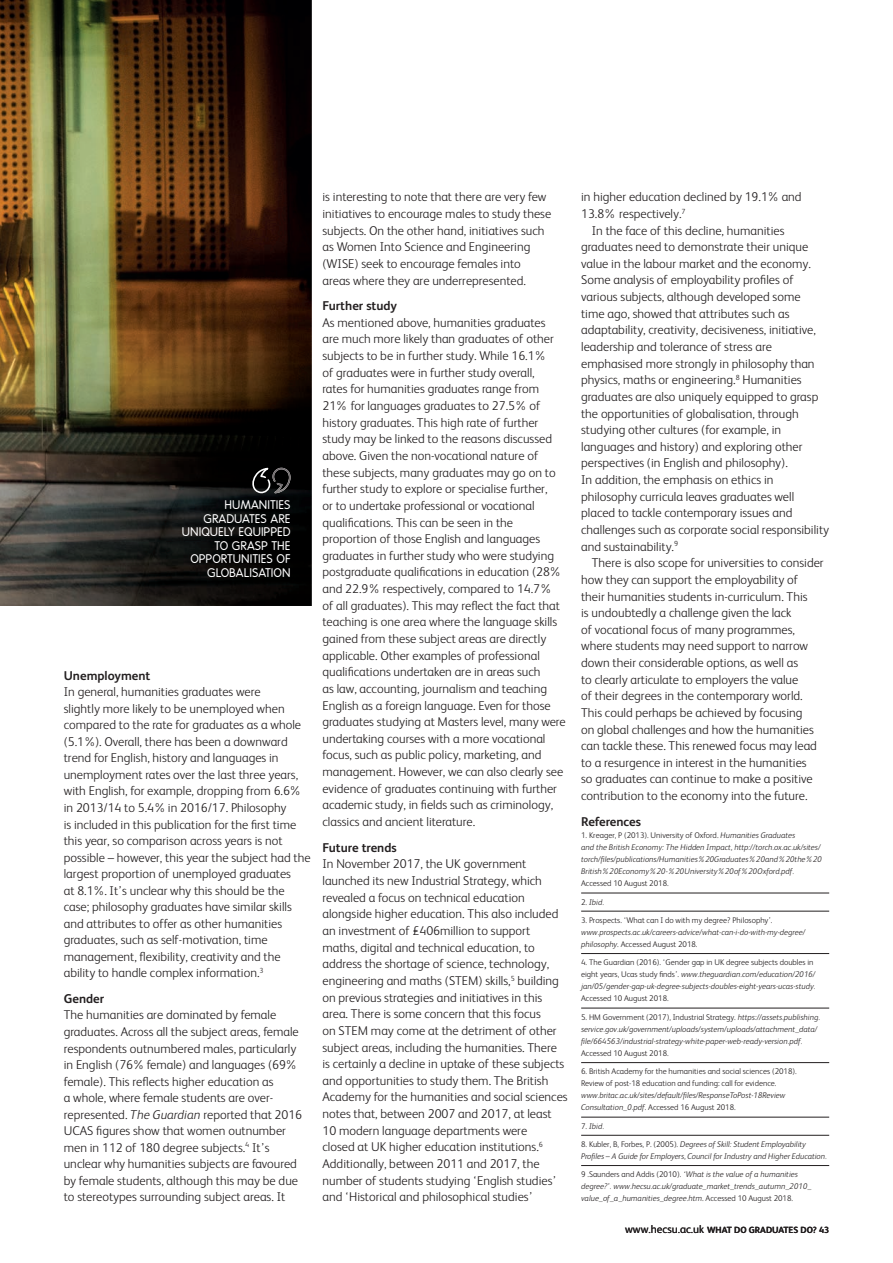
<style>
.page{position:relative;width:893px;height:1263px;background:#fff}
.page>*{position:absolute;margin:0;border:0;box-sizing:border-box;transform-origin:0 0}
.t1{font:300 12.75px/16.6px "FS Albert";color:#231f20}
.t2{font:700 12.75px "FS Albert";color:#231f20}
.t3{font:12px/13.5px "Nesimplifiedfullfont";color:#fff;text-align:right}
.t4{font:700 9px "FS Albert";color:#231f20}
.t5{font:italic 300 8.25px/12.1px "FS Albert";color:#231f20}
.t6{font:300 8.25px/12.1px "FS Albert";color:#231f20}
.s1{font-style:italic}
.s2{font-style:normal}
.s3{font-weight:400;font-size:11.25px}
</style>
<div class="page">
<hr style="left:581px;top:893px;width:248px;height:1px;background:#231f20">
<hr style="left:581px;top:911px;width:248px;height:1px;background:#231f20">
<hr style="left:581px;top:953px;width:248px;height:1px;background:#231f20">
<hr style="left:581px;top:1008px;width:248px;height:1px;background:#231f20">
<hr style="left:581px;top:1062px;width:248px;height:1px;background:#231f20">
<hr style="left:581px;top:1117px;width:248px;height:1px;background:#231f20">
<hr style="left:581px;top:1135px;width:248px;height:1px;background:#231f20">
<hr style="left:581px;top:1165px;width:248px;height:1px;background:#231f20">
<img style="left:0;top:0;width:312px;height:606px">
<svg style="left:252px;top:468px;width:20px;height:25px"></svg>
<img style="left:272px;top:468px;width:19px;height:25px">
<p class="t3" style="left:182px;top:498px;width:110px">HUMANITIES<br>GRADUATES ARE<br>UNIQUELY EQUIPPED<br>TO GRASP THE<br>OPPORTUNITIES OF<br>GLOBALISATION</p>
<p class="t2" style="left:64px;top:668px;width:88px">Unemployment</p>
<p class="t1" style="left:64px;top:683px;width:248px">In general, humanities graduates were<br>slightly more likely to be unemployed when compared to the rate for graduates as a whole (5.1%). Overall, there has been a downward trend for English, history and languages in unemployment rates over the last three years, with English, for example, dropping from 6.6% in 2013/14 to 5.4% in 2016/17. Philosophy<br>is included in this publication for the first time this year, so comparison across years is not possible – however, this year the subject had the largest proportion of unemployed graduates<br>at 8.1%. It’s unclear why this should be the case; philosophy graduates have similar skills and attributes to offer as other humanities graduates, such as self-motivation, time management, flexibility, creativity and the ability to handle complex information.<sup>3</sup></p>
<p class="t2" style="left:64px;top:991px;width:42px">Gender</p>
<p class="t1" style="left:64px;top:1007px;width:240px">The humanities are dominated by female graduates. Across all the subject areas, female respondents outnumbered males, particularly in English (76% female) and languages (69% female). This reflects higher education as<br>a whole, where female students are over&shy;represented. <span class="s1">The Guardian</span> reported that 2016<br>UCAS figures show that women outnumber men in 112 of 180 degree subjects.<sup>4</sup> It’s unclear why humanities subjects are favoured by female students, although this may be due to stereotypes surrounding subject areas. It</p>
<p class="t1" style="left:322px;top:189px;width:230px">is interesting to note that there are very few initiatives to encourage males to study these subjects. On the other hand, initiatives such as Women Into Science and Engineering (WISE) seek to encourage females into areas where they are underrepresented.</p>
<p class="t2" style="left:322px;top:298px;width:76px">Further study</p>
<p class="t1" style="left:322px;top:314px;width:245px">As mentioned above, humanities graduates<br>are much more likely than graduates of other subjects to be in further study. While 16.1%<br>of graduates were in further study overall,<br>rates for humanities graduates range from 21% for languages graduates to 27.5% of history graduates. This high rate of further study may be linked to the reasons discussed above. Given the non-vocational nature of these subjects, many graduates may go on to further study to explore or specialise further,<br>or to undertake professional or vocational qualifications. This can be seen in the proportion of those English and languages graduates in further study who were studying postgraduate qualifications in education (28% and 22.9% respectively, compared to 14.7% of all graduates). This may reflect the fact that teaching is one area where the language skills gained from these subject areas are directly applicable. Other examples of professional qualifications undertaken are in areas such<br>as law, accounting, journalism and teaching English as a foreign language. Even for those graduates studying at Masters level, many were undertaking courses with a more vocational focus, such as public policy, marketing, and management. However, we can also clearly see evidence of graduates continuing with further academic study, in fields such as criminology, classics and ancient literature.</p>
<p class="t2" style="left:322px;top:840px;width:76px">Future trends</p>
<p class="t1" style="left:322px;top:855px;width:247px">In November 2017, the UK government launched its new Industrial Strategy, which revealed a focus on technical education alongside higher education. This also included an investment of £406million to support maths, digital and technical education, to address the shortage of science, technology, engineering and maths (STEM) skills,<sup>5</sup> building on previous strategies and initiatives in this area. There is some concern that this focus<br>on STEM may come at the detriment of other subject areas, including the humanities. There is certainly a decline in uptake of these subjects and opportunities to study them. The British Academy for the humanities and social sciences notes that, between 2007 and 2017, at least 10 modern language departments were<br>closed at UK higher education institutions.<sup>6<br></sup>Additionally, between 2011 and 2017, the number of students studying ‘English studies’ and ‘Historical and philosophical studies’</p>
<p class="t1" style="left:581px;top:189px;width:222px">in higher education declined by 19.1% and<br>13.8% respectively.<sup>7</sup></p>
<p class="t1" style="left:581px;top:222px;width:250px;text-indent:11px">In the face of this decline, humanities graduates need to demonstrate their unique value in the labour market and the economy.<br>Some analysis of employability profiles of various subjects, although developed some<br>time ago, showed that attributes such as adaptability, creativity, decisiveness, initiative, leadership and tolerance of stress are emphasised more strongly in philosophy than physics, maths or engineering.<sup>8</sup> Humanities graduates are also uniquely equipped to grasp the opportunities of globalisation, through studying other cultures (for example, in languages and history) and exploring other perspectives (in English and philosophy).<br>In addition, the emphasis on ethics in philosophy curricula leaves graduates well placed to tackle contemporary issues and challenges such as corporate social responsibility and sustainability.<sup>9</sup></p>
<p class="t1" style="left:581px;top:554px;width:244px;text-indent:11px">There is also scope for universities to consider how they can support the employability of their humanities students in-curriculum. This<br>is undoubtedly a challenge given the lack<br>of vocational focus of many programmes, where students may need support to narrow down their considerable options, as well as<br>to clearly articulate to employers the value<br>of their degrees in the contemporary world.<br>This could perhaps be achieved by focusing<br>on global challenges and how the humanities can tackle these. This renewed focus may lead to a resurgence in interest in the humanities<br>so graduates can continue to make a positive contribution to the economy into the future.</p>
<p class="t2" style="left:581px;top:814px;width:61px">References</p>
<p class="t5" style="left:581px;top:829px;width:242px"><span class="s2">1. Kreager, P (2013). University of Oxford.</span> Humanities Graduates<br>and the British Economy: The Hidden Impact, http://torch.ox.ac.uk/sites/ torch/files/publications/Humanities%20Graduates%20and%20the%20<br>British%20Economy%20-%20University%20of%20Oxford.pdf.</p>
<p class="t6" style="left:581px;top:877px;width:89px">Accessed 10 August 2018.</p>
<p class="t5" style="left:581px;top:896px;width:24px"><span class="s2">2.</span> Ibid.</p>
<p class="t6" style="left:581px;top:914px;width:193px">3. Prospects. ‘What can I do with my degree? Philosophy’.</p>
<p class="t5" style="left:581px;top:926px;width:226px">www.prospects.ac.uk/careers-advice/what-can-i-do-with-my-degree/ philosophy<span class="s2">. Accessed August 2018.</span></p>
<p class="t5" style="left:581px;top:956px;width:236px"><span class="s2">4. The Guardian (2016). ‘Gender gap in UK degree subjects doubles in eight years, Ucas study finds’.</span> www.theguardian.com/education/2016/ jan/05/gender-gap-uk-degree-subjects-doubles-eight-years-ucas-study.</p>
<p class="t6" style="left:581px;top:992px;width:89px">Accessed 10 August 2018.</p>
<p class="t5" style="left:581px;top:1011px;width:240px"><span class="s2">5. HM Government (2017), Industrial Strategy.</span> https://assets.publishing. service.gov.uk/government/uploads/system/uploads/attachment_data/ file/664563/industrial-strategy-white-paper-web-ready-version.pdf.</p>
<p class="t6" style="left:581px;top:1047px;width:89px">Accessed 10 August 2018.</p>
<p class="t6" style="left:581px;top:1065px;width:217px">6. British Academy for the humanities and social sciences (2018).<br>Review of post-18 education and funding: call for evidence.</p>
<p class="t5" style="left:581px;top:1089px;width:206px">www.britac.ac.uk/sites/default/files/ResponseToPost-18Review<br>Consultation_0.pdf<span class="s2">. Accessed 16 August 2018.</span></p>
<p class="t5" style="left:581px;top:1120px;width:24px"><span class="s2">7.</span> Ibid.</p>
<p class="t5" style="left:581px;top:1138px;width:247px"><span class="s2">8. Kubler, B, Forbes, P. (2005).</span> Degrees of Skill: Student Employability<br>Profiles – A Guide for Employers, Council for Industry and Higher Education.</p>
<p class="t5" style="left:581px;top:1168px;width:232px"><span class="s2">9 .Saunders and Addis (2010).</span> ‘What is the value of a humanities degree?’. www.hecsu.ac.uk/graduate_market_trends_autumn_2010_ value_of_a_humanities_degree.htm<span class="s2">. Accessed 10 August 2018.</span></p>
<p class="t4" style="left:625px;top:1225px;width:205px"><span class="s3">www.hecsu.ac.uk</span> WHAT DO GRADUATES DO? 43</p>
</div>
